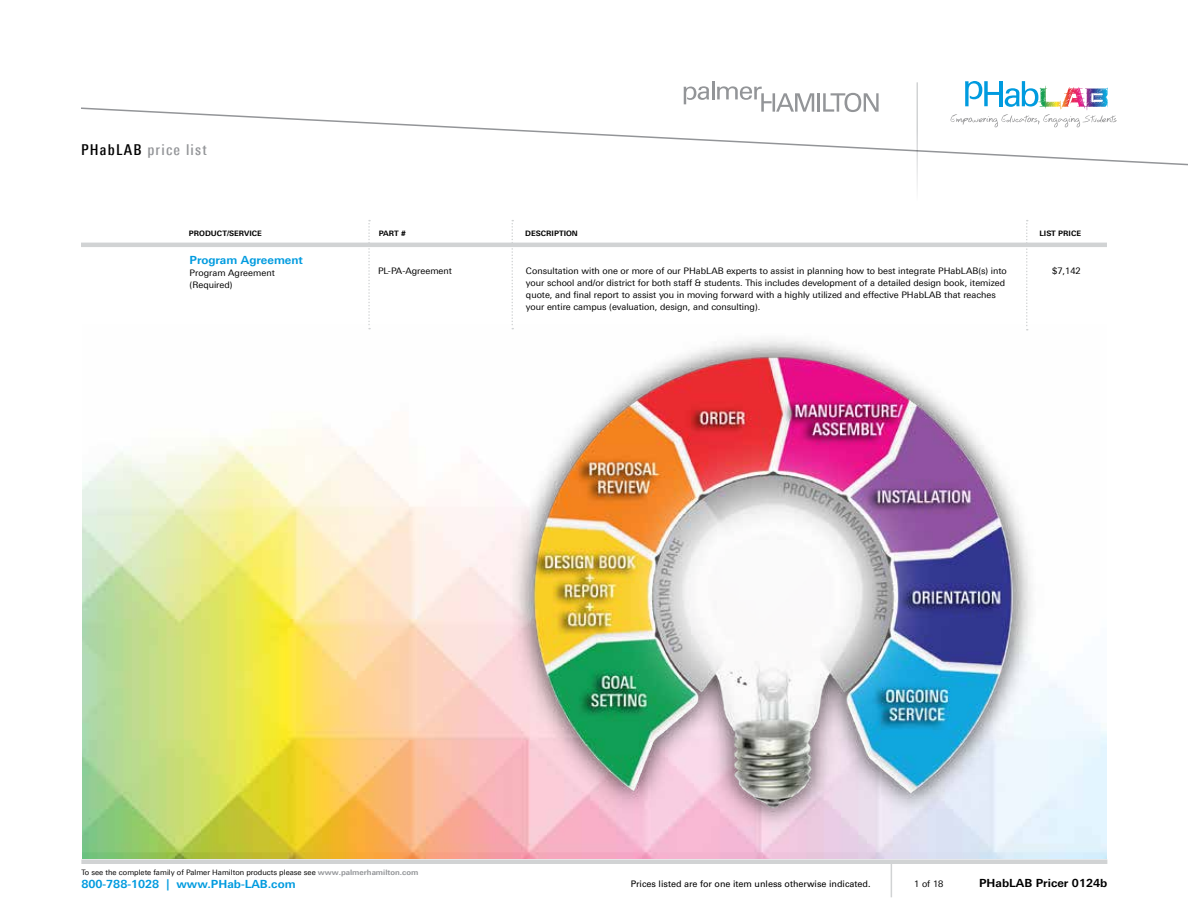
<style>
.page{position:relative;width:1188px;height:918px;background:#fff}
.page>*{position:absolute;margin:0;border:0;box-sizing:border-box;transform-origin:0 0}
.t1{font:500 condensed 15px "Univers Next Pro";letter-spacing:.08em;color:#939598}
.t2{font:700 11.25px "Univers Next Pro";color:#009bdf}
.t3{font:700 11.25px "Univers Next Pro";color:#000}
.t4{font:9px/12px "Univers Next Pro";color:#000}
.t5{font:9px "Univers LT Std";color:#000}
.t6{font:7.5px "Univers Next Pro";color:#000}
.t7{font:700 7.5px "Univers Next Pro";color:#000}
.s1{color:#000}
.s2{font-weight:700;color:#939598}
</style>
<div class="page">
<div style="left:81px;top:859px;width:1026px;height:5px;background:#d1d3d4"></div>
<hr style="left:891px;top:864px;width:1px;height:33px;background:#d1d3d4">
<img style="left:82px;top:328px;width:1025px;height:531px">
<svg style="left:81px;top:107px;width:1107px;height:59px"></svg>
<hr style="left:916px;top:82px;width:2px;height:129px;background:#fff">
<hr style="left:81px;top:243px;width:1026px;height:4px;background:#d1d3d4">
<svg style="left:512px;top:220px;width:1px;height:102px"></svg>
<svg style="left:368px;top:220px;width:2px;height:109px"></svg>
<svg style="left:1026px;top:220px;width:2px;height:103px"></svg>
<hr style="left:817px;top:93px;width:3px;height:19px;background:#939598">
<svg style="left:823px;top:93px;width:56px;height:19px"></svg>
<svg style="left:684px;top:81px;width:130px;height:31px"></svg>
<img style="left:951px;top:81px;width:166px;height:46px">
<img style="left:501px;top:324px;width:545px;height:513px">
<h1 class="t1" style="left:81px;top:141px;width:127px"><span class="s1">PHabLAB</span> price list</h1>
<p class="t7" style="left:189px;top:229px;width:74px">PRODUCT/SERVICE</p>
<p class="t7" style="left:379px;top:229px;width:29px">PART #</p>
<p class="t7" style="left:525px;top:229px;width:54px">DESCRIPTION</p>
<p class="t7" style="left:1039px;top:229px;width:43px">LIST PRICE</p>
<p class="t2" style="left:190px;top:253px;width:115px">Program Agreement</p>
<p class="t4" style="left:190px;top:267px;width:87px">Program Agreement (Required)</p>
<p class="t4" style="left:378px;top:265px;width:75px">PL-PA-Agreement</p>
<p class="t4" style="left:526px;top:265px;width:482px">Consultation with one or more of our PHabLAB experts to assist in planning how to best integrate PHabLAB(s) into your school and/or district for both staff &amp; students. This includes development of a detailed design book, itemized quote, and final report to assist you in moving forward with a highly utilized and effective PHabLAB that reaches your entire campus (evaluation, design, and consulting).</p>
<p class="t4" style="left:1052px;top:265px;width:30px">$7,142</p>
<p class="t6" style="left:81px;top:868px;width:339px">To see the complete family of Palmer Hamilton products please see <span class="s2">www.palmerhamilton.com</span></p>
<p class="t2" style="left:81px;top:878px;width:216px">800-788-1028 | www.PHab-LAB.com</p>
<p class="t5" style="left:631px;top:878px;width:241px">Prices listed are for one item unless otherwise indicated.</p>
<p class="t4" style="left:914px;top:878px;width:31px">1 of 18</p>
<p class="t3" style="left:979px;top:876px;width:130px">PHabLAB Pricer 0124b</p>
</div>
